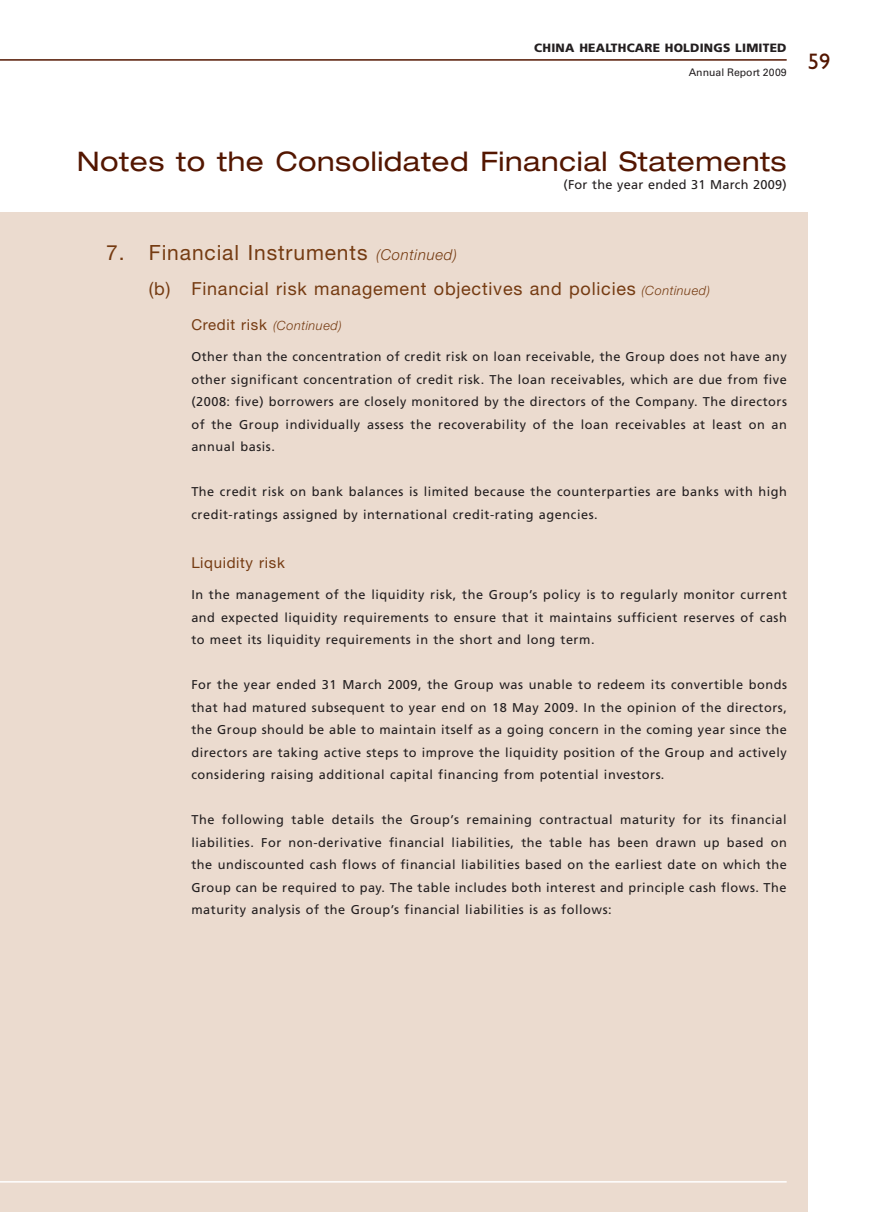
<style>
.page{position:relative;width:893px;height:1212px;background:#fff}
.page>*{position:absolute;margin:0;border:0;box-sizing:border-box;transform-origin:0 0}
.t1{font:expanded 27px "Helvetica Neue LT Std";letter-spacing:.02em;color:#531600}
.t2{font:22.5px "Gill Sans Std";color:#531600}
.t3{font:21px "Helvetica Neue LT Std";letter-spacing:.04em;color:#753b12}
.t4{font:18px "Helvetica Neue LT Std";letter-spacing:.04em;color:#753b12}
.t5{font:15px "Helvetica Neue LT Std";letter-spacing:.04em;color:#753b12}
.t6{font:12.75px/22.5px "Frutiger LT Std";letter-spacing:.04em;color:#231f20;text-align:justify}
.t7{font:12.75px "Frutiger LT Std";letter-spacing:.015em;color:#231f20}
.t8{font:italic 300 12.75px "Helvetica Neue LT Std";letter-spacing:.04em;color:#753b12}
.t9{font:900 12px "Frutiger LT Std";letter-spacing:.02em;color:#231f20}
.t10{font:10.5px "Univers LT Std";color:#231f20}
.s1{font-weight:300;font-style:italic;font-size:15px}
.s2{font-weight:300;font-style:italic;font-size:12.75px}
.s3{font-weight:400;font-style:normal;font-size:15px}
</style>
<div class="page">
<div style="left:0;top:213px;width:808px;height:999px;background:#ebdbcf"></div>
<hr style="left:0;top:1181px;width:787px;height:1px;background:#fff">
<hr style="left:0;top:59px;width:787px;height:2px;background:#531600">
<p class="t9" style="left:534px;top:41px;width:254px">CHINA HEALTHCARE HOLDINGS LIMITED</p>
<p class="t10" style="left:689px;top:66px;width:99px">Annual Report 2009</p>
<p class="t2" style="left:808px;top:48px;width:24px">59</p>
<p class="t1" style="left:77px;top:145px;width:711px">Notes to the Consolidated Financial Statements</p>
<p class="t7" style="left:563px;top:177px;width:225px">(For the year ended 31 March 2009)</p>
<p class="t3" style="left:106px;top:240px;width:352px">7. Financial Instruments <span class="s1">(Continued)</span></p>
<p class="t4" style="left:149px;top:278px;width:563px">(b) Financial risk management objectives and policies <span class="s2">(Continued)</span></p>
<p class="t8" style="left:191px;top:318px;width:152px"><span class="s3">Credit risk</span> (Continued)</p>
<p class="t6" style="left:191px;top:346px;width:597px">Other than the concentration of credit risk on loan receivable, the Group does not have any other significant concentration of credit risk. The loan receivables, which are due from five (2008: five) borrowers are closely monitored by the directors of the Company. The directors of the Group individually assess the recoverability of the loan receivables at least on an annual basis.</p>
<p class="t6" style="left:191px;top:481px;width:597px">The credit risk on bank balances is limited because the counterparties are banks with high credit-ratings assigned by international credit-rating agencies.</p>
<p class="t5" style="left:191px;top:554px;width:95px">Liquidity risk</p>
<p class="t6" style="left:191px;top:583px;width:597px">In the management of the liquidity risk, the Group’s policy is to regularly monitor current and expected liquidity requirements to ensure that it maintains sufficient reserves of cash to meet its liquidity requirements in the short and long term.</p>
<p class="t6" style="left:191px;top:673px;width:597px">For the year ended 31 March 2009, the Group was unable to redeem its convertible bonds that had matured subsequent to year end on 18 May 2009. In the opinion of the directors, the Group should be able to maintain itself as a going concern in the coming year since the directors are taking active steps to improve the liquidity position of the Group and actively considering raising additional capital financing from potential investors.</p>
<p class="t6" style="left:191px;top:808px;width:597px">The following table details the Group’s remaining contractual maturity for its financial liabilities. For non-derivative financial liabilities, the table has been drawn up based on the undiscounted cash flows of financial liabilities based on the earliest date on which the Group can be required to pay. The table includes both interest and principle cash flows. The maturity analysis of the Group’s financial liabilities is as follows:</p>
</div>
